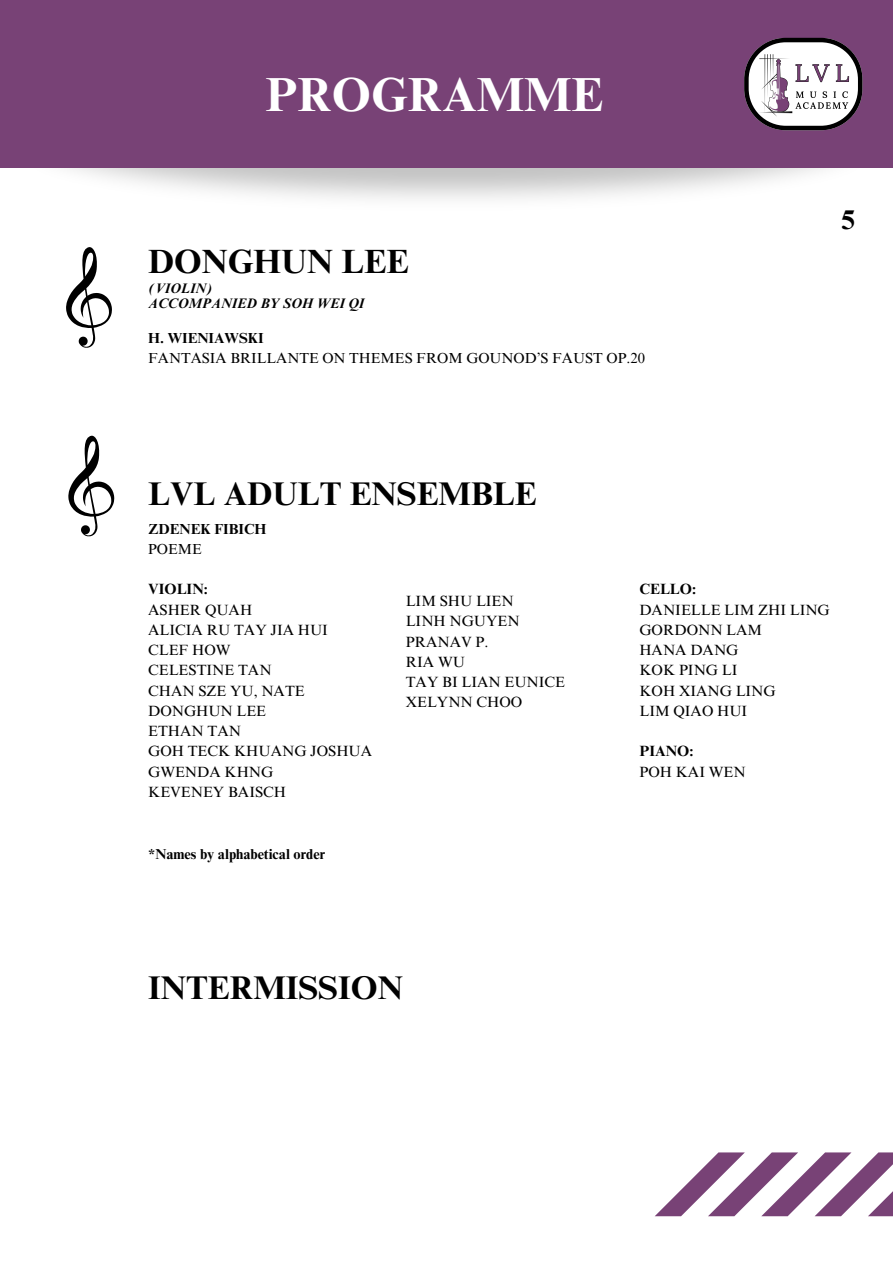
<style>
.page{position:relative;width:893px;height:1264px;background:#fff}
.page>*{position:absolute;margin:0;border:0;box-sizing:border-box;transform-origin:0 0}
.t1{font:700 47.85px "Times NRMT Pro";color:#fff}
.t2{font:700 33.6px "Times NRMT Pro";color:#000}
.t3{font:700 32.85px "Times NRMT Pro";color:#000}
.t4{font:700 27px "Times NRMT Pro";color:#000}
.t5{font:14.85px "Times NRMT Pro";color:#000}
.t6{font:700 14.85px "Times NRMT Pro";color:#000}
.t7{font:14.55px "Times NRMT Pro";color:#000}
.t8{font:700 14.55px "Times NRMT Pro";color:#000}
.t9{font:700 14.4px "Times NRMT Pro";color:#000}
.t10{font:italic 700 13.8px "Times NRMT Pro";color:#000}
</style>
<div class="page">
<div style="left:0;top:0;width:892px;height:168px;background:#784276"></div>
<svg style="left:744px;top:38px;width:118px;height:92px"></svg>
<img style="left:749px;top:52px;width:108px;height:64px">
<svg style="left:66px;top:247px;width:46px;height:101px"></svg>
<svg style="left:68px;top:435px;width:46px;height:101px"></svg>
<svg style="left:655px;top:1152px;width:237px;height:64px"></svg>
<p class="t1" style="left:265px;top:77px;width:339px">PROGRAMME</p>
<p class="t2" style="left:148px;top:249px;width:262px">DONGHUN LEE</p>
<p class="t10" style="left:148px;top:283px;width:66px">(VIOLIN)</p>
<p class="t10" style="left:148px;top:298px;width:217px">ACCOMPANIED BY SOH WEI QI</p>
<p class="t8" style="left:148px;top:332px;width:117px">H. WIENIAWSKI</p>
<p class="t7" style="left:148px;top:352px;width:498px">FANTASIA BRILLANTE ON THEMES FROM GOUNOD’S FAUST OP.20</p>
<p class="t4" style="left:841px;top:210px;width:15px">5</p>
<p class="t3" style="left:148px;top:481px;width:390px">LVL ADULT ENSEMBLE</p>
<p class="t8" style="left:148px;top:523px;width:120px">ZDENEK FIBICH</p>
<p class="t7" style="left:148px;top:543px;width:55px">POEME</p>
<p class="t6" style="left:148px;top:583px;width:61px">VIOLIN:</p>
<p class="t5" style="left:148px;top:604px;width:106px">ASHER QUAH</p>
<p class="t5" style="left:148px;top:624px;width:181px">ALICIA RU TAY JIA HUI</p>
<p class="t5" style="left:148px;top:644px;width:84px">CLEF HOW</p>
<p class="t5" style="left:148px;top:664px;width:125px">CELESTINE TAN</p>
<p class="t5" style="left:148px;top:685px;width:158px">CHAN SZE YU, NATE</p>
<p class="t5" style="left:148px;top:705px;width:120px">DONGHUN LEE</p>
<p class="t5" style="left:148px;top:725px;width:94px">ETHAN TAN</p>
<p class="t5" style="left:148px;top:745px;width:225px">GOH TECK KHUANG JOSHUA</p>
<p class="t5" style="left:148px;top:766px;width:127px">GWENDA KHNG</p>
<p class="t5" style="left:148px;top:786px;width:139px">KEVENEY BAISCH</p>
<p class="t9" style="left:148px;top:848px;width:178px">*Names by alphabetical order</p>
<p class="t5" style="left:406px;top:595px;width:109px">LIM SHU LIEN</p>
<p class="t5" style="left:406px;top:615px;width:115px">LINH NGUYEN</p>
<p class="t5" style="left:406px;top:636px;width:84px">PRANAV P.</p>
<p class="t5" style="left:406px;top:656px;width:61px">RIA WU</p>
<p class="t5" style="left:406px;top:676px;width:161px">TAY BI LIAN EUNICE</p>
<p class="t5" style="left:406px;top:696px;width:118px">XELYNN CHOO</p>
<p class="t3" style="left:148px;top:975px;width:256px">INTERMISSION</p>
<p class="t6" style="left:639px;top:583px;width:58px">CELLO:</p>
<p class="t5" style="left:639px;top:604px;width:192px">DANIELLE LIM ZHI LING</p>
<p class="t5" style="left:639px;top:624px;width:124px">GORDONN LAM</p>
<p class="t5" style="left:639px;top:644px;width:100px">HANA DANG</p>
<p class="t5" style="left:639px;top:664px;width:99px">KOK PING LI</p>
<p class="t5" style="left:639px;top:685px;width:138px">KOH XIANG LING</p>
<p class="t5" style="left:639px;top:705px;width:109px">LIM QIAO HUI</p>
<p class="t6" style="left:639px;top:745px;width:55px">PIANO:</p>
<p class="t5" style="left:639px;top:766px;width:108px">POH KAI WEN</p>
</div>
